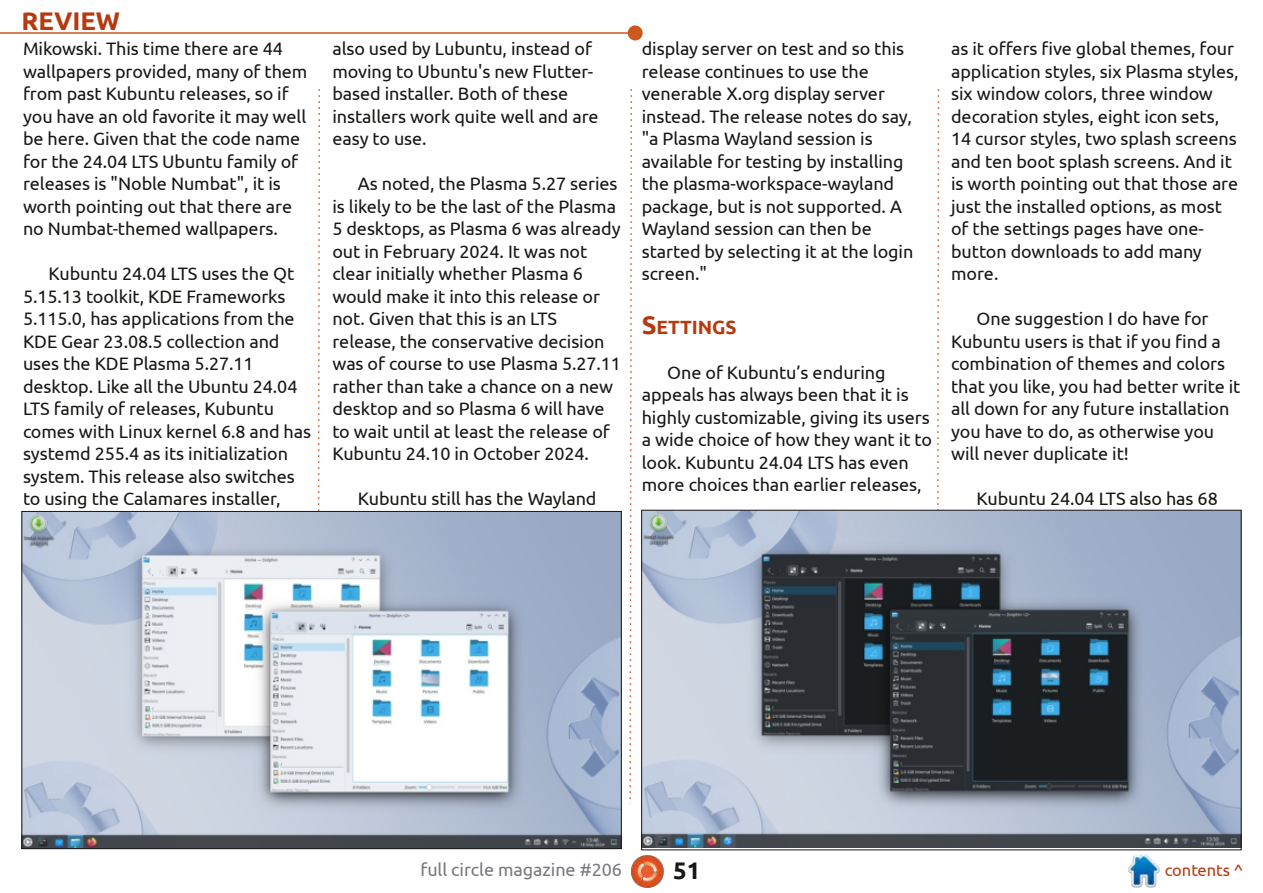
<style>
.page{position:relative;width:1263px;height:893px;background:#fff}
.page>*{position:absolute;margin:0;border:0;box-sizing:border-box;transform-origin:0 0}
.t1{font:700 25.5px "Ubuntu";color:#b53a10}
.t2{font:700 24px "Ubuntu";color:#181715}
.t3{font:700 19.2px "Ubuntu";color:#b53a10}
.t4{font:18px/22.5px "Ubuntu";letter-spacing:-.005em;color:#181715}
.t5{font:18px "Ubuntu";letter-spacing:-.005em;color:#79797f}
.t6{font:16.5px "Ubuntu";letter-spacing:-.005em;color:#b53a10}
.s1{font-size:25.5px}
</style>
<div class="page">
<img style="left:631px;top:855px;width:33px;height:33px">
<img style="left:1128px;top:855px;width:32px;height:32px">
<hr style="left:0;top:32px;width:635px;height:2px;background:#cd581e">
<div style="left:628px;top:25px;width:15px;height:15px;background:#cd581e;border-radius:50%"></div>
<svg style="left:629px;top:89px;width:4px;height:715px"></svg>
<svg style="left:317px;top:89px;width:4px;height:422px"></svg>
<svg style="left:936px;top:89px;width:4px;height:421px"></svg>
<img style="left:24px;top:513px;width:595px;height:334px">
<img style="left:644px;top:512px;width:595px;height:335px">
<h1 class="t1" style="left:22px;top:6px;width:100px">REVIEW</h1>
<p class="t4" style="left:23px;top:37px;width:286px">Mikowski. This time there are 44 wallpapers provided, many of them from past Kubuntu releases, so if you have an old favorite it may well be here. Given that the code name for the 24.04 LTS Ubuntu family of releases is "Noble Numbat", it is worth pointing out that there are no Numbat-themed wallpapers.</p>
<p class="t4" style="left:23px;top:262px;width:290px;text-indent:26px">Kubuntu 24.04 LTS uses the Qt<br>5.15.13 toolkit, KDE Frameworks<br>5.115.0, has applications from the<br>KDE Gear 23.08.5 collection and uses the KDE Plasma 5.27.11 desktop. Like all the Ubuntu 24.04<br>LTS family of releases, Kubuntu comes with Linux kernel 6.8 and has systemd 255.4 as its initialization system. This release also switches to using the Calamares installer,</p>
<p class="t4" style="left:332px;top:37px;width:268px">also used by Lubuntu, instead of moving to Ubuntu's new Flutter&shy;based installer. Both of these installers work quite well and are easy to use.</p>
<p class="t4" style="left:332px;top:172px;width:290px;text-indent:26px">As noted, the Plasma 5.27 series is likely to be the last of the Plasma<br>5 desktops, as Plasma 6 was already out in February 2024. It was not clear initially whether Plasma 6 would make it into this release or not. Given that this is an LTS release, the conservative decision was of course to use Plasma 5.27.11 rather than take a chance on a new desktop and so Plasma 6 will have to wait until at least the release of<br>Kubuntu 24.10 in October 2024.</p>
<p class="t4" style="left:358px;top:487px;width:240px">Kubuntu still has the Wayland</p>
<p class="t4" style="left:642px;top:37px;width:273px">display server on test and so this release continues to use the venerable X.org display server instead. The release notes do say, "a Plasma Wayland session is available for testing by installing the plasma-workspace-wayland package, but is not supported. A<br>Wayland session can then be started by selecting it at the login screen."</p>
<p class="t3" style="left:642px;top:316px;width:97px"><span class="s1">S</span>ETTINGS</p>
<p class="t4" style="left:642px;top:361px;width:292px;text-indent:26px">One of Kubuntu’s enduring appeals has always been that it is highly customizable, giving its users a wide choice of how they want it to look. Kubuntu 24.04 LTS has even more choices than earlier releases,</p>
<p class="t4" style="left:951px;top:37px;width:289px">as it offers five global themes, four application styles, six Plasma styles, six window colors, three window decoration styles, eight icon sets,<br>14 cursor styles, two splash screens and ten boot splash screens. And it is worth pointing out that those are just the installed options, as most of the settings pages have one&shy;button downloads to add many more.</p>
<p class="t4" style="left:951px;top:307px;width:291px;text-indent:26px">One suggestion I do have for<br>Kubuntu users is that if you find a combination of themes and colors that you like, you had better write it all down for any future installation you have to do, as otherwise you will never duplicate it!</p>
<p class="t4" style="left:977px;top:487px;width:243px">Kubuntu 24.04 LTS also has 68</p>
<p class="t5" style="left:420px;top:859px;width:203px">full circle magazine #206</p>
<h2 class="t2" style="left:673px;top:857px;width:29px">51</h2>
<p class="t6" style="left:1165px;top:860px;width:80px">contents ^</p>
</div>
